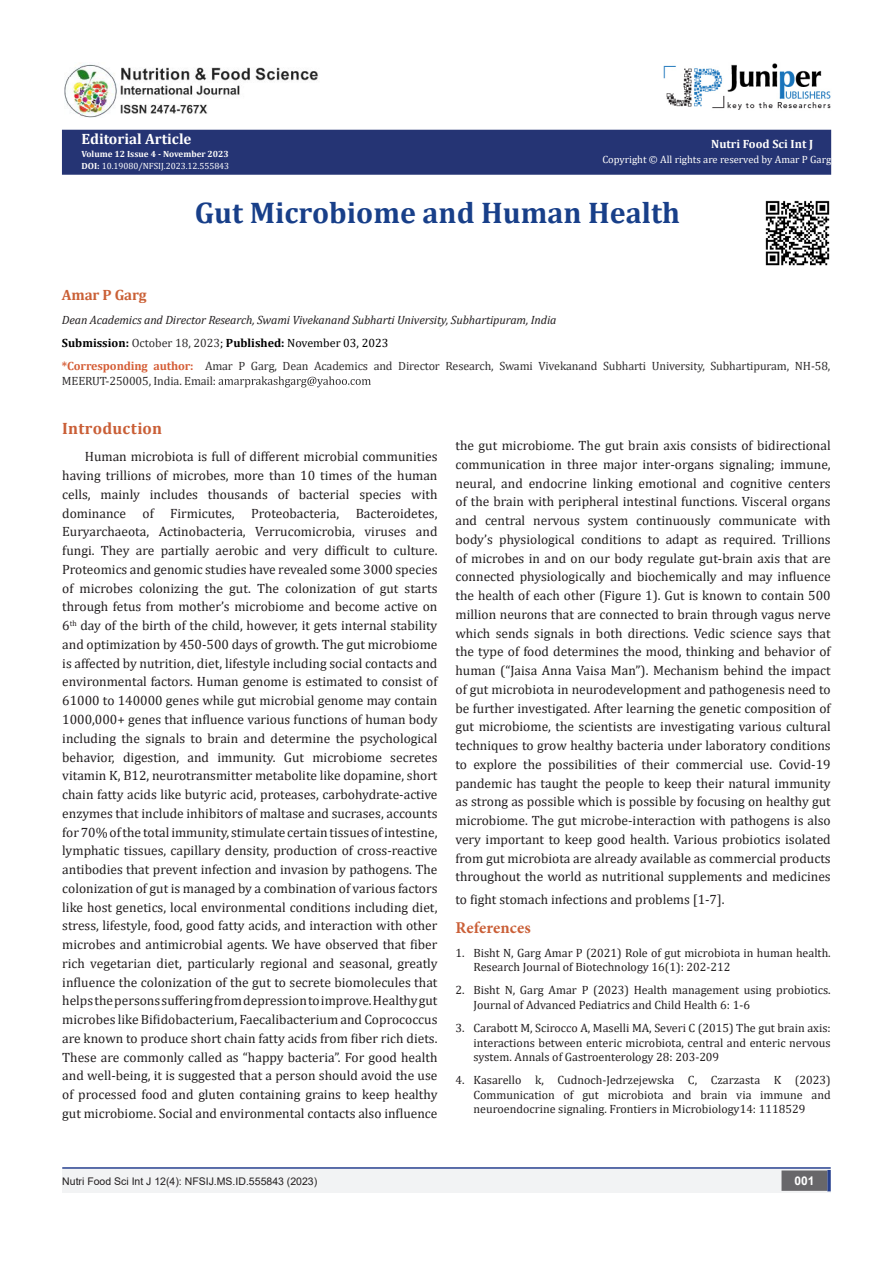
<style>
.page{position:relative;width:893px;height:1263px;background:#fff}
.page>*{position:absolute;margin:0;border:0;box-sizing:border-box;transform-origin:0 0}
.t1{font:700 30px "Cambria";color:#183f89}
.t2{font:700 16.5px "Cambria";letter-spacing:.015em;color:#ca5f37}
.t3{font:700 16.5px "Minion Pro";letter-spacing:.005em;color:#ca5f37}
.t4{font:700 15px "Cambria";color:#fff}
.t5{font:700 15px "Cambria";letter-spacing:-.01em;color:#ca6036}
.t6{font:13.5px/18.8px "Cambria";color:#231f20;text-align:justify}
.t7{font:12px/14.4px "Cambria";color:#231f20}
.t8{font:12px/14.4px "Cambria";letter-spacing:-.01em;color:#312f30}
.t9{font:italic 12px "Cambria";letter-spacing:-.01em;color:#231f20}
.t10{font:700 12px "Cambria";color:#000}
.t11{font:700 12px "Cambria";color:#fffefc}
.t12{font:700 12px "Arial";color:#fff}
.t13{font:10.5px "Arial";color:#231f20}
.t14{font:10.5px "Cambria";color:#fffefc}
.t15{font:9px "Cambria";color:#fff}
.t16{font:700 9px "Cambria";color:#fffefc}
.s1{font-weight:700;color:#fffefc}
.s2{font-weight:700}
.s3{font-weight:400;color:#312f30}
.s4{font-weight:400}
.s5{font-weight:700;color:#d55e37}
</style>
<div class="page">
<svg style="left:219px;top:376px;width:152px;height:11px"></svg>
<div style="left:63px;top:130px;width:767px;height:44px;background:#253474"></div>
<div style="left:62px;top:130px;width:769px;height:45px;border:2px solid #253474"></div>
<img style="left:663px;top:63px;width:168px;height:47px">
<img style="left:65px;top:63px;width:254px;height:55px">
<hr style="left:62px;top:1167px;width:769px;height:2px;background:#253f8e">
<div style="left:62px;top:1169px;width:495px;height:24px;background:#f2f3f4"></div>
<div style="left:557px;top:1169px;width:274px;height:24px;background:#f2f3f4"></div>
<div style="left:782px;top:1171px;width:45px;height:19px;background:#68676a"></div>
<div style="left:781px;top:1170px;width:46px;height:21px;border:2px solid #68676a"></div>
<svg style="left:827px;top:1170px;width:4px;height:21px"></svg>
<img style="left:765px;top:200px;width:65px;height:66px">
<p class="t4" style="left:81px;top:129px;width:112px">Editorial Article</p>
<p class="t16" style="left:81px;top:147px;width:149px">Volume 12 Issue 4 - November 2023</p>
<p class="t15" style="left:81px;top:160px;width:149px"><span class="s1">DOI</span><span class="s2">:</span> 10.19080/NFSIJ.2023.12.555843</p>
<p class="t11" style="left:711px;top:135px;width:103px">Nutri Food Sci Int J</p>
<p class="t14" style="left:602px;top:153px;width:230px">Copyright © All rights are reserved by Amar P Garg</p>
<p class="t1" style="left:195px;top:192px;width:487px">Gut Microbiome and Human Health</p>
<p class="t5" style="left:62px;top:284px;width:86px">Amar P Garg</p>
<p class="t9" style="left:62px;top:311px;width:496px">Dean Academics and Director Research, Swami Vivekanand Subharti University, Subhartipuram, India</p>
<p class="t10" style="left:62px;top:334px;width:328px">Submission: <span class="s3">October 18, 2023</span><span class="s4">;</span> Published: <span class="s4">November 03, 2023</span></p>
<p class="t8" style="left:62px;top:359px;width:770px"><span class="s5">*Corresponding author:</span> Amar P Garg, Dean Academics and Director Research, Swami Vivekanand Subharti University, Subhartipuram, NH-58,<br>MEERUT-250005, India. Email:</p>
<p class="t2" style="left:62px;top:416px;width:101px">Introduction</p>
<p class="t6" style="left:62px;top:447px;width:377px;text-indent:22px">Human microbiota is full of different microbial communities having trillions of microbes, more than 10 times of the human cells, mainly includes thousands of bacterial species with dominance of Firmicutes, Proteobacteria, Bacteroidetes, Euryarchaeota, Actinobacteria, Verrucomicrobia, viruses and fungi. They are partially aerobic and very difficult to culture.<br>Proteomics and genomic studies have revealed some 3000 species of microbes colonizing the gut. The colonization of gut starts through fetus from mother’s microbiome and become active on 6<sup>th</sup> day of the birth of the child, however, it gets internal stability and optimization by 450-500 days of growth. The gut microbiome is affected by nutrition, diet, lifestyle including social contacts and environmental factors. Human genome is estimated to consist of 61000 to 140000 genes while gut microbial genome may contain 1000,000+ genes that influence various functions of human body including the signals to brain and determine the psychological behavior, digestion, and immunity. Gut microbiome secretes vitamin K, B12, neurotransmitter metabolite like dopamine, short chain fatty acids like butyric acid, proteases, carbohydrate-active enzymes that include inhibitors of maltase and sucrases, accounts for 70% of the total immunity, stimulate certain tissues of intestine, lymphatic tissues, capillary density, production of cross-reactive antibodies that prevent infection and invasion by pathogens. The colonization of gut is managed by a combination of various factors like host genetics, local environmental conditions including diet, stress, lifestyle, food, good fatty acids, and interaction with other microbes and antimicrobial agents. We have observed that fiber rich vegetarian diet, particularly regional and seasonal, greatly influence the colonization of the gut to secrete biomolecules that helps the persons suffering from depression to improve. Healthy gut microbes like Bifidobacterium, Faecalibacterium and Coprococcus are known to produce short chain fatty acids from fiber rich diets.<br>These are commonly called as “happy bacteria”. For good health and well-being, it is suggested that a person should avoid the use of processed food and gluten containing grains to keep healthy gut microbiome. Social and environmental contacts also influence</p>
<p class="t6" style="left:455px;top:436px;width:377px">the gut microbiome. The gut brain axis consists of bidirectional communication in three major inter-organs signaling; immune, neural, and endocrine linking emotional and cognitive centers of the brain with peripheral intestinal functions. Visceral organs and central nervous system continuously communicate with body’s physiological conditions to adapt as required. Trillions of microbes in and on our body regulate gut-brain axis that are connected physiologically and biochemically and may influence the health of each other (Figure 1). Gut is known to contain 500 million neurons that are connected to brain through vagus nerve which sends signals in both directions. Vedic science says that the type of food determines the mood, thinking and behavior of human (“Jaisa Anna Vaisa Man”). Mechanism behind the impact of gut microbiota in neurodevelopment and pathogenesis need to be further investigated. After learning the genetic composition of gut microbiome, the scientists are investigating various cultural techniques to grow healthy bacteria under laboratory conditions to explore the possibilities of their commercial use. Covid-19 pandemic has taught the people to keep their natural immunity as strong as possible which is possible by focusing on healthy gut microbiome. The gut microbe-interaction with pathogens is also very important to keep good health. Various probiotics isolated from gut microbiota are already available as commercial products throughout the world as nutritional supplements and medicines</p>
<p class="t6" style="left:455px;top:890px;width:271px">to fight stomach infections and problems [1-7].</p>
<p class="t3" style="left:455px;top:916px;width:77px">References</p>
<p class="t7" style="left:473px;top:945px;width:359px;text-indent:-18px">1. Bisht N, Garg Amar P (2021) Role of gut microbiota in human health.<br>Research Journal of Biotechnology 16(1): 202-212</p>
<p class="t7" style="left:473px;top:983px;width:359px;text-indent:-18px">2. Bisht N, Garg Amar P (2023) Health management using probiotics.<br>Journal of Advanced Pediatrics and Child Health 6: 1-6</p>
<p class="t7" style="left:473px;top:1021px;width:359px;text-align:justify;text-indent:-18px">3. Carabott M, Scirocco A, Maselli MA, Severi C (2015) The gut brain axis: interactions between enteric microbiota, central and enteric nervous system. Annals of Gastroenterology 28: 203-209</p>
<p class="t7" style="left:473px;top:1073px;width:359px;text-align:justify;text-indent:-18px">4. Kasarello k, Cudnoch-Jedrzejewska C, Czarzasta K (2023)<br>Communication of gut microbiota and brain via immune and neuroendocrine signaling. Frontiers in Microbiology14: 1118529</p>
<p class="t13" style="left:62px;top:1173px;width:257px">Nutri Food Sci Int J 12(4): NFSIJ.MS.ID.555843 (2023)</p>
<p class="t12" style="left:794px;top:1172px;width:22px">001</p>
</div>
